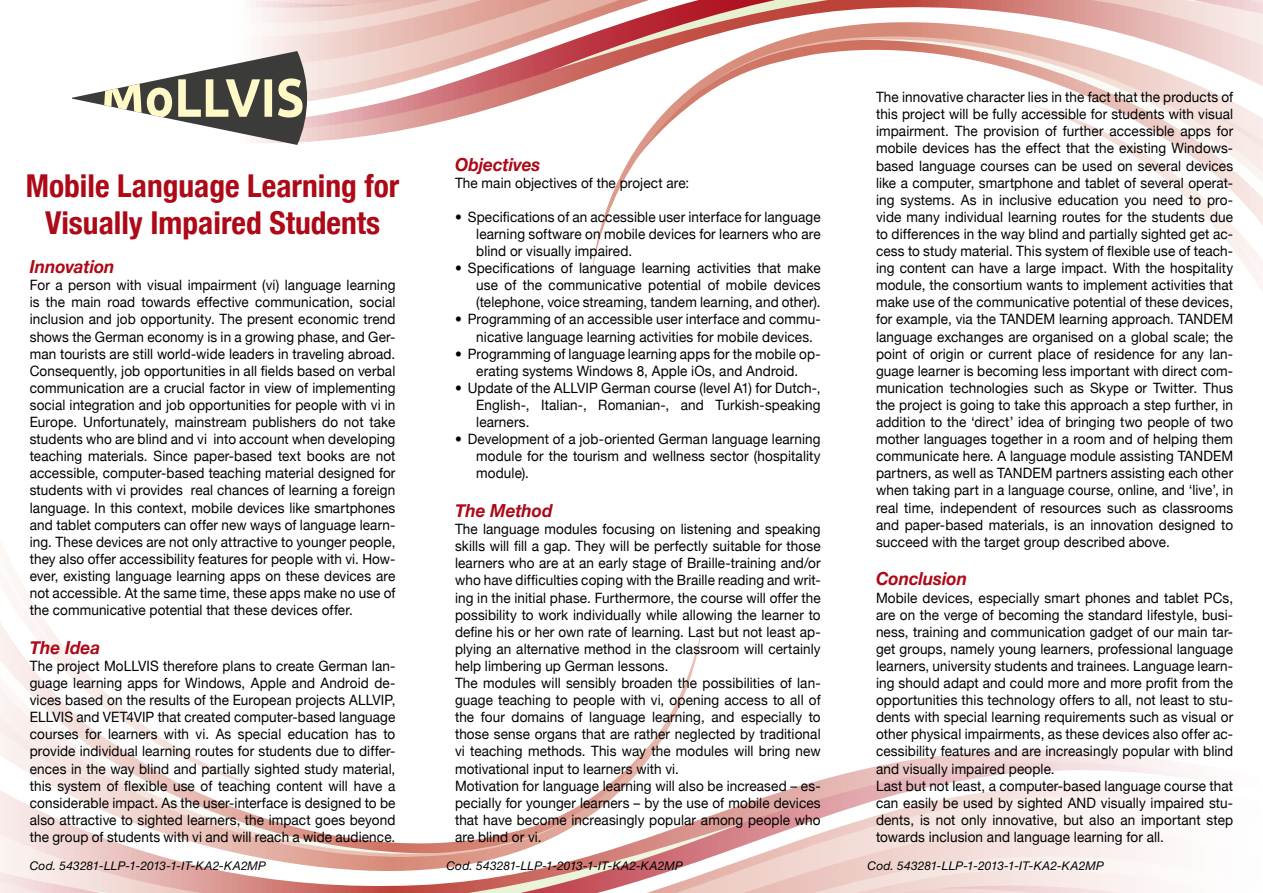
<style>
.page{position:relative;width:1263px;height:893px;background:#fff}
.page>*{position:absolute;margin:0;border:0;box-sizing:border-box;transform-origin:0 0}
.t1{font:700 condensed 31.5px/37.8px "Helvetica Neue";color:#ad0917;text-align:center}
.t2{font:italic 700 18px "Helvetica Neue";color:#ad0917;scale:.95 1}
.t3{font:14.25px/17.1px "Helvetica Neue";letter-spacing:.01em;color:#000;text-align:justify;scale:.95 1}
.t4{font:italic 12px "Helvetica Neue";letter-spacing:.01em;color:#000}
</style>
<div class="page">
<svg style="left:658px;top:657px;width:518px;height:105px"></svg>
<svg style="left:848px;top:762px;width:330px;height:11px"></svg>
<svg style="left:599px;top:773px;width:594px;height:19px"></svg>
<svg style="left:596px;top:792px;width:557px;height:62px"></svg>
<svg style="left:0;top:854px;width:1153px;height:39px;background:#f3deda"></svg>
<svg style="left:937px;top:881px;width:216px;height:12px"></svg>
<svg style="left:0;top:682px;width:596px;height:175px"></svg>
<svg style="left:83px;top:822px;width:663px;height:71px"></svg>
<svg style="left:0;top:577px;width:94px;height:207px"></svg>
<svg style="left:307px;top:120px;width:141px;height:11px"></svg>
<svg style="left:307px;top:101px;width:389px;height:19px"></svg>
<svg style="left:256px;top:39px;width:443px;height:62px"></svg>
<svg style="left:256px;top:0;width:1007px;height:39px;background:#ecc9c2"></svg>
<svg style="left:250px;top:0;width:108px;height:12px"></svg>
<svg style="left:699px;top:36px;width:564px;height:176px"></svg>
<svg style="left:549px;top:0;width:663px;height:71px"></svg>
<svg style="left:1201px;top:109px;width:62px;height:183px"></svg>
<svg style="left:72px;top:51px;width:235px;height:94px"></svg>
<h1 class="t1" style="left:26px;top:166px;width:375px">Mobile Language Learning for<br>Visually Impaired Students</h1>
<p class="t2" style="left:30px;top:256px;width:91px">Innovation</p>
<p class="t3" style="left:30px;top:276px;width:386px">For a person with visual impairment (vi) language learning is the main road towards effective communication, social inclusion and job opportunity. The present economic trend shows the German economy is in a growing phase, and Ger&shy;man tourists are still world-wide leaders in traveling abroad.<br>Consequently, job opportunities in all fields based on verbal communication are a crucial factor in view of implementing social integration and job opportunities for people with vi in Europe. Unfortunately, mainstream publishers do not take students who are blind and vi into account when developing teaching materials. Since paper-based text books are not accessible, computer-based teaching material designed for students with vi provides real chances of learning a foreign language. In this context, mobile devices like smartphones and tablet computers can offer new ways of language learn&shy;ing. These devices are not only attractive to younger people, they also offer accessibility features for people with vi. How&shy;ever, existing language learning apps on these devices are not accessible. At the same time, these apps make no use of the communicative potential that these devices offer.</p>
<p class="t2" style="left:30px;top:636px;width:76px">The Idea</p>
<p class="t3" style="left:30px;top:657px;width:386px">The project MoLLVIS therefore plans to create German lan&shy;guage learning apps for Windows, Apple and Android de&shy;vices based on the results of the European projects ALLVIP, ELLVIS and VET4VIP that created computer-based language courses for learners with vi. As special education has to provide individual learning routes for students due to differ&shy;ences in the way blind and partially sighted study material, this system of flexible use of teaching content will have a considerable impact. As the user-interface is designed to be also attractive to sighted learners, the impact goes beyond the group of students with vi and will reach a wide audience.</p>
<p class="t2" style="left:455px;top:153px;width:91px">Objectives</p>
<p class="t3" style="left:455px;top:174px;width:248px">The main objectives of the project are:</p>
<p class="t3" style="left:476px;top:208px;width:364px;text-indent:-21px">• Specifications of an accessible user interface for language learning software on mobile devices for learners who are blind or visually impaired.</p>
<p class="t3" style="left:476px;top:259px;width:364px;text-indent:-21px">• Specifications of language learning activities that make use of the communicative potential of mobile devices (telephone, voice streaming, tandem learning, and other).</p>
<p class="t3" style="left:476px;top:311px;width:364px;text-indent:-21px">• Programming of an accessible user interface and commu&shy;nicative language learning activities for mobile devices.</p>
<p class="t3" style="left:455px;top:345px;width:386px;text-align:center">• Programming of language learning apps for the mobile op&shy;erating systems Windows 8, Apple iOs, and Android.</p>
<p class="t3" style="left:476px;top:379px;width:364px;text-indent:-21px">• Update of the ALLVIP German course (level A1) for Dutch-, English-, Italian-, Romanian-, and Turkish-speaking learners.</p>
<p class="t3" style="left:476px;top:430px;width:364px;text-indent:-21px">• Development of a job-oriented German language learning module for the tourism and wellness sector (hospitality module).</p>
<p class="t2" style="left:455px;top:499px;width:104px">The Method</p>
<p class="t3" style="left:455px;top:520px;width:386px;text-align:left">The language modules focusing on listening and speaking skills will fill a gap. They will be perfectly suitable for those learners who are at an early stage of Braille-training and/or who have difficulties coping with the Braille reading and writ&shy;ing in the initial phase. Furthermore, the course will offer the possibility to work individually while allowing the learner to define his or her own rate of learning. Last but not least ap&shy;plying an alternative method in the classroom will certainly help limbering up German lessons.<br>The modules will sensibly broaden the possibilities of lan&shy;guage teaching to people with vi, opening access to all of the four domains of language learning, and especially to those sense organs that are rather neglected by traditional vi teaching methods. This way the modules will bring new motivational input to learners with vi.<br>Motivation for language learning will also be increased – es&shy;pecially for younger learners – by the use of mobile devices that have become increasingly popular among people who are blind or vi.</p>
<p class="t3" style="left:876px;top:88px;width:378px">The innovative character lies in the fact that the products of this project will be fully accessible for students with visual impairment. The provision of further accessible apps for mobile devices has the effect that the existing Windows&shy;based language courses can be used on several devices like a computer, smartphone and tablet of several operat&shy;ing systems. As in inclusive education you need to pro&shy;vide many individual learning routes for the students due to differences in the way blind and partially sighted get ac&shy;cess to study material. This system of flexible use of teach&shy;ing content can have a large impact. With the hospitality module, the consortium wants to implement activities that make use of the communicative potential of these devices, for example, via the TANDEM learning approach. TANDEM language exchanges are organised on a global scale; the point of origin or current place of residence for any lan&shy;guage learner is becoming less important with direct com&shy;munication technologies such as Skype or Twitter. Thus the project is going to take this approach a step further, in addition to the ‘direct’ idea of bringing two people of two mother languages together in a room and of helping them communicate here. A language module assisting TANDEM partners, as well as TANDEM partners assisting each other when taking part in a language course, online, and ‘live’, in real time, independent of resources such as classrooms and paper-based materials, is an innovation designed to succeed with the target group described above.</p>
<p class="t2" style="left:876px;top:568px;width:97px">Conclusion</p>
<p class="t3" style="left:876px;top:589px;width:377px;text-align:left">Mobile devices, especially smart phones and tablet PCs, are on the verge of becoming the standard lifestyle, busi&shy;ness, training and communication gadget of our main tar&shy;get groups, namely young learners, professional language learners, university students and trainees. Language learn&shy;ing should adapt and could more and more profit from the opportunities this technology offers to all, not least to stu&shy;dents with special learning requirements such as visual or other physical impairments, as these devices also offer ac&shy;cessibility features and are increasingly popular with blind and visually impaired people.<br>Last but not least, a computer-based language course that can easily be used by sighted AND visually impaired stu&shy;dents, is not only innovative, but also an important step towards inclusion and language learning for all.</p>
<p class="t4" style="left:30px;top:858px;width:238px">Cod. 543281-LLP-1-2013-1-IT-KA2-KA2MP</p>
<p class="t4" style="left:446px;top:858px;width:238px">Cod. 543281-LLP-1-2013-1-IT-KA2-KA2MP</p>
<p class="t4" style="left:867px;top:858px;width:238px">Cod. 543281-LLP-1-2013-1-IT-KA2-KA2MP</p>
</div>
